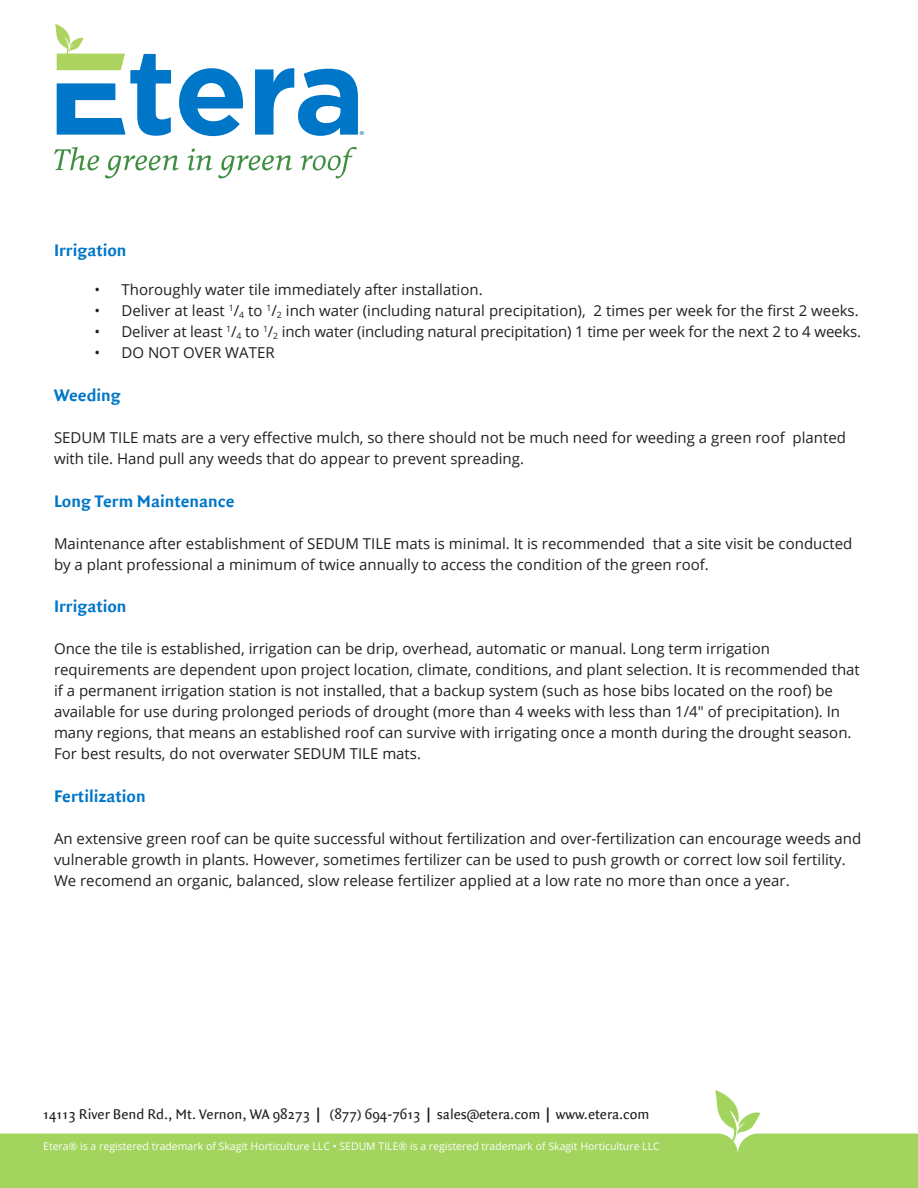
<style>
.page{position:relative;width:918px;height:1188px;background:#fff}
.page>*{position:absolute;margin:0;border:0;box-sizing:border-box;transform-origin:0 0}
.t1{font:700 18px "Quadraat Sans";color:#0076c8}
.t2{font:15px/21px "Open Sans";color:#231f20}
.t3{font:15px "Quadraat Sans";color:#231f20}
.t4{font:11.7px "Myriad Pro";color:#0076c8}
.t5{font:10.5px "Open Sans";color:#fff}
.s1{font-family:"Open Sans";font-weight:700}
</style>
<div class="page">
<img style="left:0;top:1090px;width:918px;height:98px">
<svg style="left:54px;top:147px;width:45px;height:23px"></svg>
<svg style="left:105px;top:155px;width:74px;height:23px"></svg>
<svg style="left:187px;top:148px;width:25px;height:22px"></svg>
<svg style="left:218px;top:155px;width:74px;height:23px"></svg>
<svg style="left:301px;top:147px;width:56px;height:31px"></svg>
<svg style="left:179px;top:68px;width:64px;height:68px"></svg>
<svg style="left:255px;top:68px;width:103px;height:68px"></svg>
<svg style="left:55px;top:24px;width:116px;height:112px"></svg>
<p class="t4" style="left:359px;top:127px;width:6px">®</p>
<p class="t1" style="left:54px;top:240px;width:74px">Irrigation</p>
<p class="t2" style="left:94px;top:279px;width:390px">• Thoroughly water tile immediately after installation.</p>
<p class="t2" style="left:94px;top:300px;width:766px">• Deliver at least <sup>1</sup>/<sub>4</sub> to <sup>1</sup>/<sub>2</sub> inch water (including natural precipitation), 2 times per week for the first 2 weeks.</p>
<p class="t2" style="left:94px;top:321px;width:768px">• Deliver at least <sup>1</sup>/<sub>4</sub> to <sup>1</sup>/<sub>2</sub> inch water (including natural precipitation) 1 time per week for the next 2 to 4 weeks.</p>
<p class="t2" style="left:94px;top:342px;width:182px">• DO NOT OVER WATER</p>
<p class="t1" style="left:54px;top:385px;width:68px">Weeding</p>
<p class="t2" style="left:54px;top:427px;width:794px">SEDUM TILE mats are a very effective mulch, so there should not be much need for weeding a green roof planted with tile. Hand pull any weeds that do appear to prevent spreading.</p>
<p class="t1" style="left:54px;top:491px;width:182px">Long Term Maintenance</p>
<p class="t2" style="left:54px;top:532px;width:800px">Maintenance after establishment of SEDUM TILE mats is minimal. It is recommended that a site visit be conducted by a plant professional a minimum of twice annually to access the condition of the green roof.</p>
<p class="t1" style="left:54px;top:596px;width:74px">Irrigation</p>
<p class="t2" style="left:54px;top:638px;width:807px">Once the tile is established, irrigation can be drip, overhead, automatic or manual. Long term irrigation requirements are dependent upon project location, climate, conditions, and plant selection. It is recommended that if a permanent irrigation station is not installed, that a backup system (such as hose bibs located on the roof) be available for use during prolonged periods of drought (more than 4 weeks with less than 1/4" of precipitation). In many regions, that means an established roof can survive with irrigating once a month during the drought season.<br>For best results, do not overwater SEDUM TILE mats.</p>
<p class="t1" style="left:54px;top:786px;width:93px">Fertilization</p>
<p class="t2" style="left:54px;top:828px;width:809px">An extensive green roof can be quite successful without fertilization and over-fertilization can encourage weeds and vulnerable growth in plants. However, sometimes fertilizer can be used to push growth or correct low soil fertility.<br>We recomend an organic, balanced, slow release fertilizer applied at a low rate no more than once a year.</p>
<p class="t3" style="left:43px;top:1106px;width:608px">14113 River Bend Rd., Mt. Vernon, WA 98273 <span class="s1">|</span> (877) 694-7613 <span class="s1">|</span> sales@etera.com <span class="s1">|</span> www.etera.com</p>
<p class="t5" style="left:43px;top:1139px;width:618px">Etera® is a registered trademark of Skagit Horticulture LLC • SEDUM TILE® is a registered trademark of Skagit Horticulture LLC</p>
</div>
